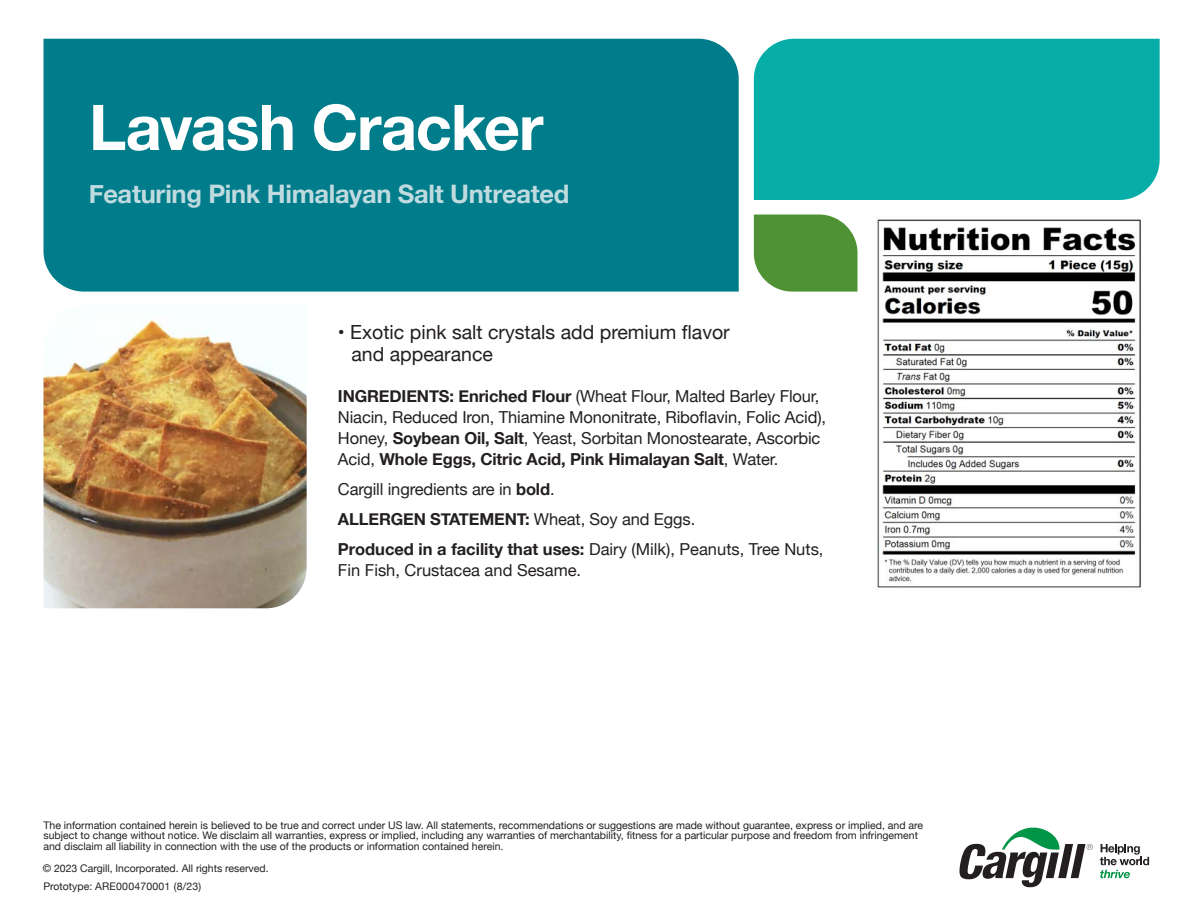
<style>
.page{position:relative;width:1188px;height:918px;background:#fff}
.page>*{position:absolute;margin:0;border:0;box-sizing:border-box;transform-origin:0 0}
._01_PROTOTYPE_NAME{font:700 63.15px "Helvetica Neue";letter-spacing:-.02em;color:#fff}
._01_PROTOTYPE_NAME-2{font:700 25.5px "Helvetica Neue";letter-spacing:-.01em;color:#c0dbe0}
.Body_Large_10_13{font:19.5px/21.8px "Helvetica Neue";color:#231f20}
.Body_Large_10_13-2{font:16.5px/21px "Helvetica Neue";letter-spacing:-.01em;color:#231f20}
.Body_Large_10_13-3{font:700 16.5px "Helvetica Neue";letter-spacing:-.01em;color:#231f20}
.FOOTNOTES{font:10.5px/10.5px "Helvetica Neue";color:#231f20}
.FOOTNOTES-2{font:10.5px "Helvetica Neue";letter-spacing:.02em;color:#231f20}
.s1{font-weight:700}
.s2{font-weight:400}
</style>
<div class="page">
<svg style="left:959px;top:827px;width:134px;height:60px"></svg>
<svg style="left:1100px;top:844px;width:49px;height:34px"></svg>
<img style="left:44px;top:316px;width:263px;height:292px">
<div style="left:44px;top:39px;width:695px;height:253px;background:#007c8a"></div>
<div style="left:754px;top:39px;width:406px;height:161px;background:#07ada7"></div>
<svg style="left:754px;top:215px;width:104px;height:77px;background:#5d9b46"></svg>
<img style="left:877px;top:219px;width:264px;height:369px">
<p class="_01_PROTOTYPE_NAME" style="left:89px;top:78px;width:456px">Lavash Cracker</p>
<p class="_01_PROTOTYPE_NAME-2" style="left:89px;top:173px;width:482px">Featuring Pink Himalayan Salt Untreated</p>
<p class="Body_Large_10_13" style="left:351px;top:322px;width:380px;text-indent:-14px">• Exotic pink salt crystals add premium flavor and appearance</p>
<p class="Body_Large_10_13-2" style="left:338px;top:387px;width:490px"><span class="s1">INGREDIENTS: Enriched Flour</span> (Wheat Flour, Malted Barley Flour, Niacin, Reduced Iron, Thiamine Mononitrate, Riboflavin, Folic Acid), Honey, <span class="s1">Soybean Oil, Salt</span>, Yeast, Sorbitan Monostearate, Ascorbic Acid, <span class="s1">Whole Eggs, Citric Acid, Pink Himalayan Salt</span>, Water.</p>
<p class="Body_Large_10_13-2" style="left:338px;top:480px;width:218px">Cargill ingredients are in <span class="s1">bold</span>.</p>
<p class="Body_Large_10_13-3" style="left:338px;top:507px;width:359px">ALLERGEN STATEMENT: <span class="s2">Wheat, Soy and Eggs.</span></p>
<p class="Body_Large_10_13-2" style="left:338px;top:540px;width:487px"><span class="s1">Produced in a facility that uses:</span> Dairy (Milk), Peanuts, Tree Nuts,<br>Fin Fish, Crustacea and Sesame.</p>
<p class="FOOTNOTES" style="left:44px;top:821px;width:881px">The information contained herein is believed to be true and correct under US law. All statements, recommendations or suggestions are made without guarantee, express or implied, and are subject to change without notice. We disclaim all warranties, express or implied, including any warranties of merchantability, fitness for a particular purpose and freedom from infringement and disclaim all liability in connection with the use of the products or information contained herein.</p>
<p class="FOOTNOTES" style="left:43px;top:863px;width:227px">© 2023 Cargill, Incorporated. All rights reserved.</p>
<p class="FOOTNOTES-2" style="left:43px;top:879px;width:159px">Prototype: ARE000470001 (8/23)</p>
</div>
